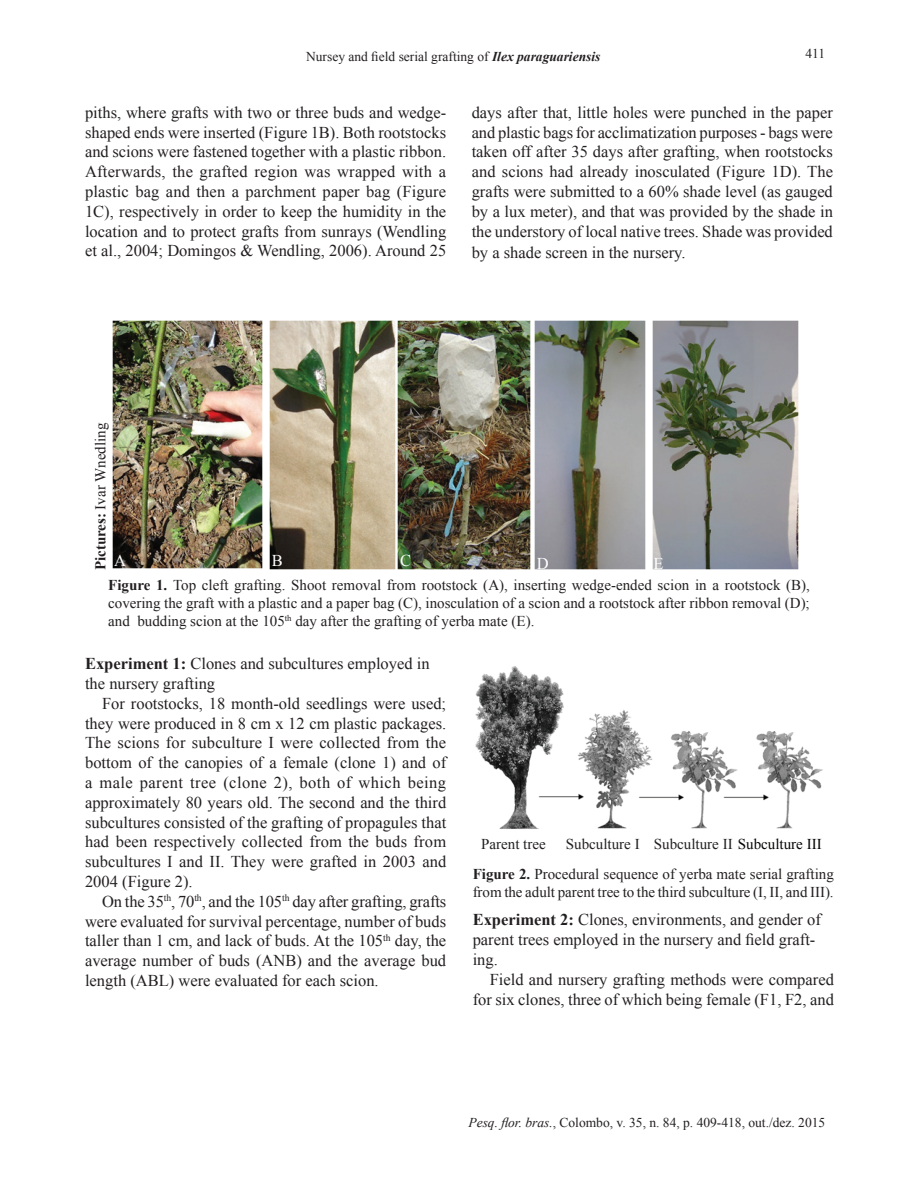
<style>
.page{position:relative;width:918px;height:1188px;background:#fff}
.page>*{position:absolute;margin:0;border:0;box-sizing:border-box;transform-origin:0 0}
.t1{font:16.5px/19.8px "Times New Roman";color:#231f20;text-align:justify}
.t2{font:16.5px "Times New Roman";color:#fff}
.t3{font:15px/18px "Times New Roman";color:#231f20;text-align:justify}
.t4{font:13.5px "Times New Roman";color:#231f20}
.s1{font-weight:700;font-style:italic}
.s2{font-weight:700}
.s3{color:#040503}
.s4{font-style:italic}
</style>
<div class="page">
<img style="left:475px;top:666px;width:348px;height:163px">
<img style="left:112px;top:320px;width:151px;height:249px">
<img style="left:269px;top:320px;width:262px;height:250px">
<img style="left:534px;top:320px;width:112px;height:250px">
<img style="left:652px;top:320px;width:147px;height:250px">
<p class="t4" style="left:306px;top:47px;width:296px">Nursey and field serial grafting of <span class="s1">Ilex paraguariensis</span></p>
<p class="t4" style="left:806px;top:45px;width:21px">411</p>
<p class="t1" style="left:85px;top:102px;width:363px">piths, where grafts with two or three buds and wedge&shy;shaped ends were inserted (Figure 1B). Both rootstocks and scions were fastened together with a plastic ribbon.<br>Afterwards, the grafted region was wrapped with a plastic bag and then a parchment paper bag (Figure 1C), respectively in order to keep the humidity in the location and to protect grafts from sunrays (Wendling et al., 2004; Domingos &amp; Wendling, 2006). Around 25</p>
<p class="t1" style="left:472px;top:102px;width:363px">days after that, little holes were punched in the paper and plastic bags for acclimatization purposes - bags were taken off after 35 days after grafting, when rootstocks and scions had already inosculated (Figure 1D). The grafts were submitted to a 60% shade level (as gauged by a lux meter), and that was provided by the shade in the understory of local native trees. Shade was provided</p>
<p class="t1" style="left:472px;top:242px;width:215px">by a shade screen in the nursery.</p>
<p class="t3" style="left:91px;top:570px;width:149px;rotate:-90deg"><span class="s2">Pictures:</span> Ivar Wnedling</p>
<p class="t2" style="left:114px;top:549px;width:13px">A</p>
<p class="t2" style="left:272px;top:549px;width:13px">B</p>
<p class="t2" style="left:400px;top:549px;width:13px">C</p>
<p class="t2" style="left:537px;top:552px;width:13px">D</p>
<p class="t2" style="left:654px;top:552px;width:12px">E</p>
<p class="t3" style="left:108px;top:576px;width:703px"><span class="s2">Figure 1.</span> Top cleft grafting. Shoot removal from rootstock (A), inserting wedge-ended scion in a rootstock (B), covering the graft with a plastic and a paper bag (C), inosculation of a scion and a rootstock after ribbon removal (D); and budding scion at the 105<sup>th</sup> day after the grafting of yerba mate (E).</p>
<p class="t1" style="left:85px;top:654px;width:346px"><span class="s2">Experiment 1:</span> Clones and subcultures employed in the nursery grafting</p>
<p class="t1" style="left:85px;top:693px;width:363px;text-indent:17px">For rootstocks, 18 month-old seedlings were used; they were produced in 8 cm x 12 cm plastic packages.<br>The scions for subculture I were collected from the bottom of the canopies of a female (clone 1) and of a male parent tree (clone 2), both of which being approximately 80 years old. The second and the third subcultures consisted of the grafting of propagules that had been respectively collected from the buds from subcultures I and II. They were grafted in 2003 and 2004 (Figure 2).</p>
<p class="t1" style="left:85px;top:891px;width:363px;text-indent:17px">On the 35<sup>th</sup>, 70<sup>th</sup>, and the 105<sup>th</sup> day after grafting, grafts were evaluated for survival percentage, number of buds taller than 1 cm, and lack of buds. At the 105<sup>th</sup> day, the average number of buds (ANB) and the average bud length (ABL) were evaluated for each scion.</p>
<p class="t3" style="left:473px;top:829px;width:363px;line-height:30px;text-indent:93px">Subculture I Subculture II <span class="s3">Subculture III<br></span><span class="s2">Figure 2.</span> Procedural sequence of yerba mate serial grafting</p>
<p class="t3" style="left:473px;top:883px;width:362px">from the adult parent tree to the third subculture (I, II, and III).</p>
<p class="t1" style="left:473px;top:910px;width:350px;text-align:left"><span class="s2">Experiment 2:</span> Clones, environments, and gender of parent trees employed in the nursery and field graft&shy;ing.</p>
<p class="t1" style="left:473px;top:969px;width:363px;text-align:right">Field and nursery grafting methods were compared for six clones, three of which being female (F1, F2, and</p>
<p class="t3" style="left:481px;top:835px;width:66px">Parent tree</p>
<p class="t4" style="left:468px;top:1113px;width:358px"><span class="s4">Pesq. flor. bras.</span>, Colombo, v. 35, n. 84, p. 409-418, out./dez. 2015</p>
</div>
